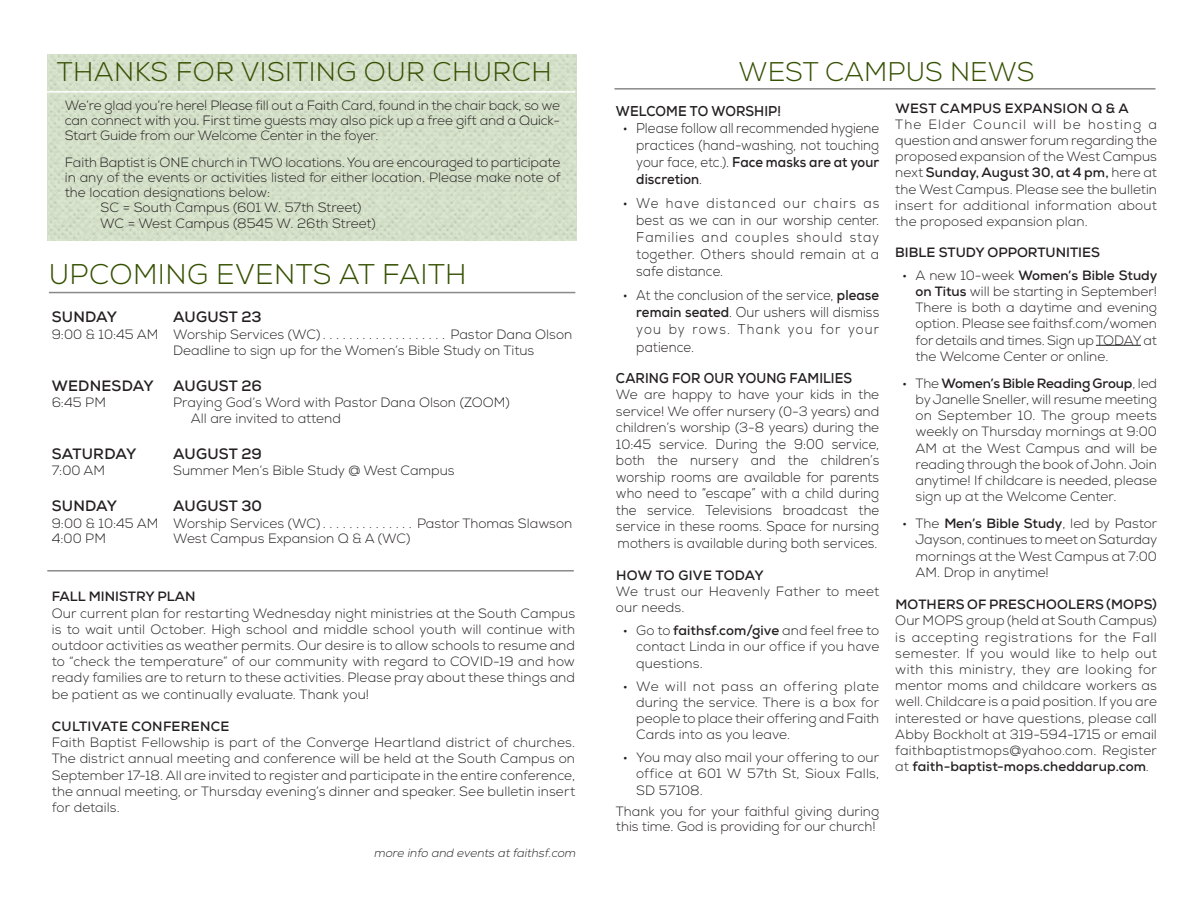
<style>
.page{position:relative;width:1188px;height:918px;background:#fff}
.page>*{position:absolute;margin:0;border:0;box-sizing:border-box;transform-origin:0 0}
.t1{font:300 28.5px "Nexa";letter-spacing:.015em;color:#355000}
.t2{font:300 27px "Nexa";letter-spacing:.015em;color:#355000}
.t3{font:700 15px "Nexa";letter-spacing:.015em;color:#231f20}
.t4{font:300 14.25px/17.1px "Nexa";letter-spacing:.01em;color:#231f20;text-align:justify;scale:.92 1}
.t5{font:300 14.25px/17.1px "Nexa";letter-spacing:.03em;color:#231f20;scale:.92 1}
.t6{font:700 14.25px "Nexa";letter-spacing:.005em;color:#231f20;scale:.92 1}
.t7{font:300 13.5px/16.2px "Nexa";color:#231f20;text-align:justify}
.t8{font:700 13.5px "Nexa";letter-spacing:.01em;color:#231f20}
.t9{font:italic 300 12px "Nexa";color:#231f20}
.s1{font-weight:700}
.s2{font-size:13.5px}
</style>
<div class="page">
<hr style="left:614px;top:88px;width:542px;height:2px;background:#898989">
<img style="left:48px;top:55px;width:529px;height:186px">
<hr style="left:49px;top:292px;width:526px;height:1px;background:#898989">
<hr style="left:46px;top:91px;width:529px;height:2px;background:#fff">
<hr style="left:47px;top:570px;width:527px;height:2px;background:#898989">
<hr style="left:1096px;top:345px;width:45px;height:1px;background:#231f20">
<p class="t2" style="left:57px;top:56px;width:496px">THANKS FOR VISITING OUR CHURCH</p>
<p class="t7" style="left:65px;top:98px;width:497px;line-height:15px">We’re glad you’re here! Please fill out a Faith Card, found in the chair back, so we can connect with you. First time guests may also pick up a free gift and a Quick-Start Guide from our Welcome Center in the foyer.</p>
<p class="t7" style="left:65px;top:155px;width:497px;line-height:15px">Faith Baptist is ONE church in TWO locations. You are encouraged to participate in any of the events or activities listed for either location. Please make note of the location designations below:</p>
<p class="t7" style="left:101px;top:199px;width:263px">SC = South Campus (601 W. 57th Street)</p>
<p class="t7" style="left:100px;top:216px;width:277px">WC = West Campus (8545 W. 26th Street)</p>
<p class="t1" style="left:49px;top:257px;width:419px">UPCOMING EVENTS AT FAITH</p>
<p class="t3" style="left:52px;top:308px;width:67px">SUNDAY</p>
<p class="t3" style="left:173px;top:308px;width:90px">AUGUST 23</p>
<p class="t7" style="left:52px;top:326px;width:522px">9:00 &amp; 10:45 AM Worship Services (WC) . . . . . . . . . . . . . . . . . . . Pastor Dana Olson</p>
<p class="t7" style="left:173px;top:342px;width:363px">Deadline to sign up for the Women’s Bible Study on Titus</p>
<p class="t3" style="left:52px;top:376px;width:103px">WEDNESDAY</p>
<p class="t3" style="left:173px;top:376px;width:90px">AUGUST 26</p>
<p class="t7" style="left:52px;top:395px;width:56px">6:45 PM</p>
<p class="t7" style="left:173px;top:395px;width:338px">Praying God’s Word with Pastor Dana Olson (ZOOM)</p>
<p class="t7" style="left:191px;top:411px;width:152px">All are invited to attend</p>
<p class="t3" style="left:52px;top:444px;width:86px">SATURDAY</p>
<p class="t3" style="left:173px;top:444px;width:90px">AUGUST 29</p>
<p class="t7" style="left:52px;top:463px;width:55px">7:00 AM</p>
<p class="t7" style="left:173px;top:463px;width:283px">Summer Men’s Bible Study @ West Campus</p>
<p class="t3" style="left:52px;top:497px;width:67px">SUNDAY</p>
<p class="t3" style="left:173px;top:497px;width:90px">AUGUST 30</p>
<p class="t7" style="left:52px;top:515px;width:522px">9:00 &amp; 10:45 AM Worship Services (WC) . . . . . . . . . . . . . . Pastor Thomas Slawson</p>
<p class="t7" style="left:52px;top:530px;width:56px">4:00 PM</p>
<p class="t7" style="left:173px;top:530px;width:239px">West Campus Expansion Q &amp; A (WC)</p>
<p class="t8" style="left:52px;top:588px;width:145px">FALL MINISTRY PLAN</p>
<p class="t7" style="left:52px;top:605px;width:525px">Our current plan for restarting Wednesday night ministries at the South Campus is to wait until October. High school and middle school youth will continue with outdoor activities as weather permits. Our desire is to allow schools to resume and to “check the temperature” of our community with regard to COVID-19 and how ready families are to return to these activities. Please pray about these things and be patient as we continually evaluate. Thank you!</p>
<p class="t8" style="left:52px;top:718px;width:179px">CULTIVATE CONFERENCE</p>
<p class="t7" style="left:52px;top:735px;width:525px;text-align:left">Faith Baptist Fellowship is part of the Converge Heartland district of churches.<br>The district annual meeting and conference will be held at the South Campus on September 17-18. All are invited to register and participate in the entire conference, the annual meeting, or Thursday evening’s dinner and speaker. See bulletin insert for details.</p>
<p class="t9" style="left:374px;top:846px;width:206px">more info and events atfaithsf. com</p>
<p class="t2" style="left:739px;top:56px;width:297px">WEST CAMPUS NEWS</p>
<p class="t6" style="left:616px;top:102px;width:181px">WELCOME TO WORSHIP!</p>
<p class="t4" style="left:636px;top:120px;width:266px;text-indent:-14px">• Please follow all recommended hygiene practices (hand-washing, not touching your face, etc.). <span class="s1">Face masks are at your discretion</span>.</p>
<p class="t5" style="left:636px;top:195px;width:266px;text-indent:-14px">• We have distanced our chairs as best as we can in our worship center.<br>Families and couples should stay together. Others should remain at a safe distance.</p>
<p class="t4" style="left:636px;top:287px;width:266px;text-indent:-14px">• At the conclusion of the service, <span class="s1">please remain seated</span>. Our ushers will dismiss you by rows. Thank you for your patience.</p>
<p class="t6" style="left:616px;top:368px;width:258px">CARING FOR OUR YOUNG FAMILIES</p>
<p class="t7" style="left:616px;top:386px;width:265px">We are happy to have your kids in the service! We offer nursery (0-3 years) and children’s worship (3-8 years) during the</p>
<p class="t4" style="left:616px;top:436px;width:288px;line-height:16.5px"><span class="s2">10:45 service.</span> During the 9:00 service, both the nursery and the children’s worship rooms are available for parents who need to “escape” with a child during the service. Televisions broadcast the service in these rooms. Space for nursing mothers is available during both services.</p>
<p class="t8" style="left:616px;top:567px;width:149px">HOW TO GIVE TODAY</p>
<p class="t7" style="left:616px;top:584px;width:265px">We trust our Heavenly Father to meet our needs.</p>
<p class="t7" style="left:636px;top:623px;width:245px;text-indent:-14px">• Go to <span class="s1">faithsf.com/give</span> and feel free to contact Linda in our office if you have questions.</p>
<p class="t7" style="left:636px;top:678px;width:245px;text-indent:-14px">• We will not pass an offering plate during the service. There is a box for people to place their offering and Faith Cards into as you leave.</p>
<p class="t7" style="left:636px;top:750px;width:245px;text-indent:-14px">• You may also mail your offering to our office at 601 W 57th St, Sioux Falls, SD 57108.</p>
<p class="t7" style="left:616px;top:805px;width:265px;line-height:15px">Thank you for your faithful giving during this time. God is providing for our church!</p>
<p class="t8" style="left:895px;top:99px;width:235px">WEST CAMPUS EXPANSION Q &amp; A</p>
<p class="t7" style="left:895px;top:116px;width:263px">The Elder Council will be hosting a question and answer forum regarding the proposed expansion of the West Campus next <span class="s1">Sunday, August 30, at 4 pm,</span> here at the West Campus. Please see the bulletin insert for additional information about the proposed expansion plan.</p>
<p class="t8" style="left:895px;top:244px;width:206px">BIBLE STUDY OPPORTUNITIES</p>
<p class="t7" style="left:916px;top:267px;width:243px;text-indent:-14px">• A new 10-week <span class="s1">Women’s Bible Study on Titus</span> will be starting in September!<br>There is both a daytime and evening option. Please see faithsf.com/women for details and times. Sign up TODAY at the Welcome Center or online.</p>
<p class="t7" style="left:916px;top:375px;width:243px;text-indent:-14px">• The <span class="s1">Women’s Bible Reading Group</span>, led by Janelle Sneller, will resume meeting on September 10. The group meets weekly on Thursday mornings at 9:00<br>AM at the West Campus and will be reading through the book of John. Join anytime! If childcare is needed, please sign up at the Welcome Center.</p>
<p class="t7" style="left:916px;top:516px;width:243px;text-indent:-14px">• The <span class="s1">Men’s Bible Study</span>, led by Pastor Jayson, continues to meet on Saturday mornings at the West Campus at 7:00<br>AM. Drop in anytime!</p>
<p class="t8" style="left:895px;top:596px;width:263px">MOTHERS OF PRESCHOOLERS (MOPS)</p>
<p class="t7" style="left:895px;top:613px;width:263px">Our MOPS group (held at South Campus) is accepting registrations for the Fall semester. If you would like to help out with this ministry, they are looking for mentor moms and childcare workers as well. Childcare is a paid position. If you are interested or have questions, please call Abby Bockholt at 319-594-1715 or email faithbaptistmops@yahoo.com. Register at <span class="s1">faith-baptist-mops.cheddarup.com</span>.</p>
</div>
